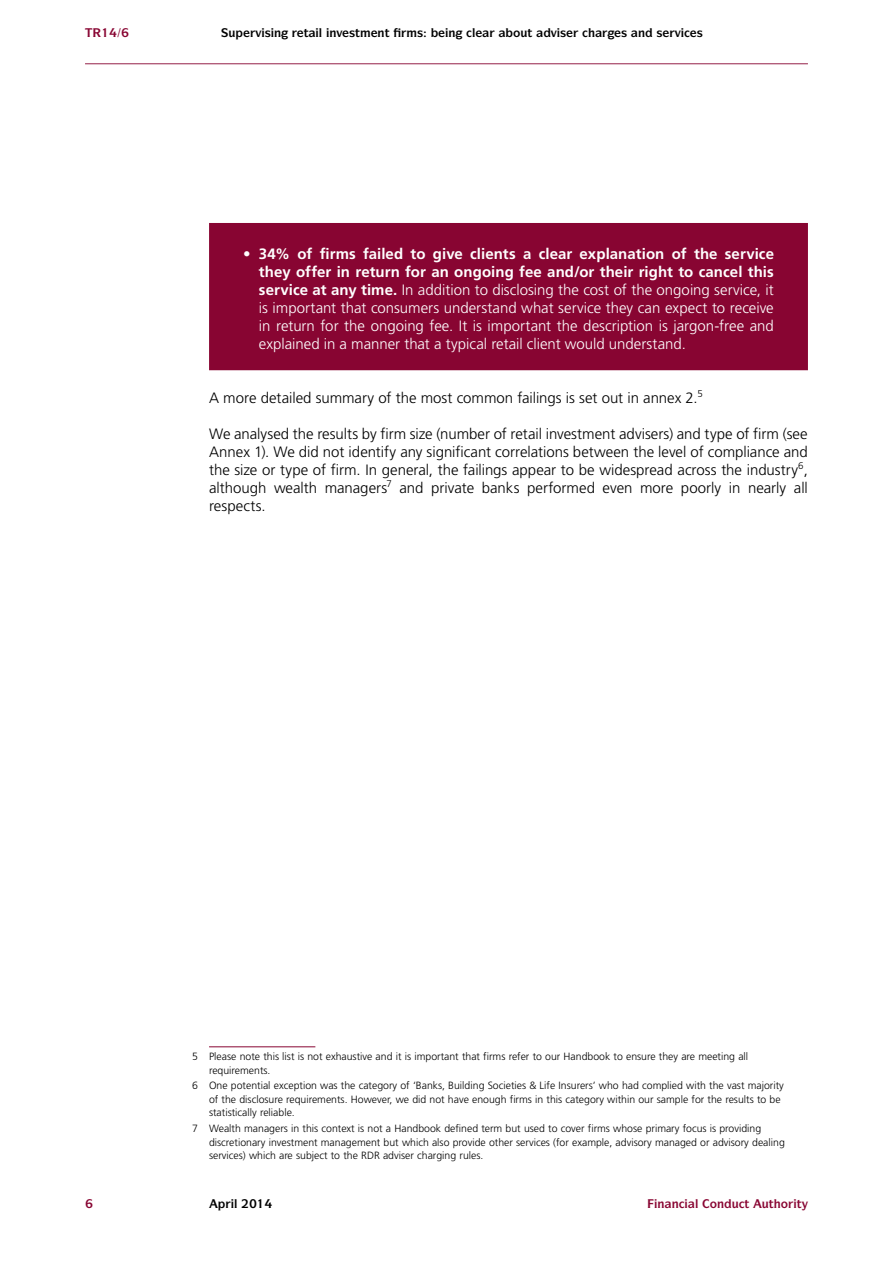
<style>
.page{position:relative;width:893px;height:1263px;background:#fff}
.page>*{position:absolute;margin:0;border:0;box-sizing:border-box;transform-origin:0 0}
.t1{font:300 15px/18px "Frutiger LT Std";color:#000;text-align:justify}
.t2{font:300 15px/18px "Frutiger LT Std";letter-spacing:-.005em;color:#fff;text-align:justify}
.t3{font:700 12px "ITC Symbol Std";color:#000}
.t4{font:700 12px "ITC Symbol Std";color:#880532}
.t5{font:300 10.5px/13.5px "Frutiger LT Std";color:#000}
.s1{font-weight:700}
</style>
<div class="page">
<hr style="left:85px;top:63px;width:723px;height:1px;background:#880532">
<hr style="left:209px;top:1046px;width:106px;height:1px;background:#880532">
<div style="left:209px;top:223px;width:599px;height:147px;background:#880532"></div>
<p class="t3" style="left:228px;top:24px;width:54px">◆ ❖▲■</p>
<p class="t3" style="left:304px;top:24px;width:58px">▼ ● ■❖ ▲▼</p>
<p class="t3" style="left:472px;top:24px;width:5px">●</p>
<p class="t3" style="left:513px;top:24px;width:21px">□◆▼</p>
<p class="t3" style="left:621px;top:24px;width:61px">▲ ■ ▲ ❖</p>
<p class="t2" style="left:259px;top:245px;width:517px;text-indent:-16px">• <span class="s1">34% of firms failed to give clients a clear explanation of the service they offer in return for an ongoing fee and/or their right to cancel this service at any time.</span> In addition to disclosing the cost of the ongoing service, it is important that consumers understand what service they can expect to receive in return for the ongoing fee. It is important the description is jargon-free and explained in a manner that a typical retail client would understand.</p>
<h1 class="t1" style="left:209px;top:389px;width:495px">A more detailed summary of the most common failings is set out in annex 2.<sup>5</sup></h1>
<p class="t1" style="left:209px;top:425px;width:600px">We analysed the results by firm size (number of retail investment advisers) and type of firm (see Annex 1). We did not identify any significant correlations between the level of compliance and the size or type of firm. In general, the failings appear to be widespread across the industry<sup>6</sup>, although wealth managers<sup>7</sup> and private banks performed even more poorly in nearly all respects.</p>
<p class="t5" style="left:209px;top:1050px;width:541px;text-indent:-17px">5 Please note this list is not exhaustive and it is important that firms refer to our Handbook to ensure they are meeting all requirements.</p>
<p class="t5" style="left:209px;top:1079px;width:576px;text-indent:-17px">6 One potential exception was the category of ‘Banks, Building Societies &amp; Life Insurers’ who had complied with the vast majority of the disclosure requirements. However, we did not have enough firms in this category within our sample for the results to be statistically reliable.</p>
<p class="t5" style="left:209px;top:1122px;width:577px;text-indent:-17px">7 Wealth managers in this context is not a Handbook defined term but used to cover firms whose primary focus is providing discretionary investment management but which also provide other services (for example, advisory managed or advisory dealing services) which are subject to the RDR adviser charging rules.</p>
<p class="t4" style="left:695px;top:1196px;width:108px">● □■◆▼ ◆▼□ ▼</p>
</div>
